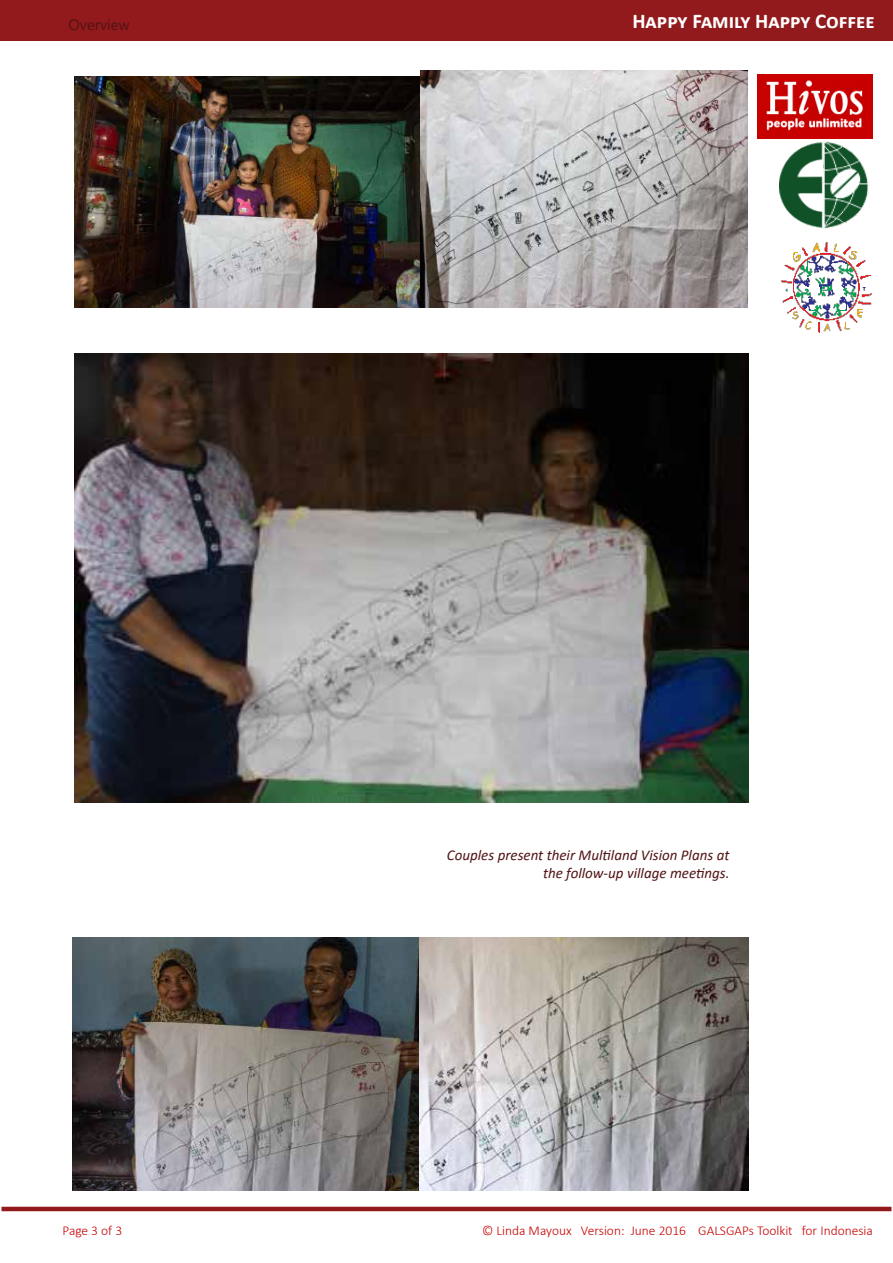
<style>
.page{position:relative;width:893px;height:1263px;background:#fff}
.page>*{position:absolute;margin:0;border:0;box-sizing:border-box;transform-origin:0 0}
.t1{font:700 21px "Calibri";color:#fff}
.t2{font:italic 15px/18px "Calibri";color:#511314;text-align:right}
.t3{font:15px "Segoe UI";color:#511314}
.t4{font:300 13.5px "Calibri";color:#c80000}
</style>
<div class="page">
<img style="left:757px;top:74px;width:116px;height:64px">
<img style="left:781px;top:242px;width:91px;height:91px">
<div style="left:0;top:0;width:893px;height:40px;background:#921a1c"></div>
<hr style="left:2px;top:1207px;width:889px;height:4px;background:#921a1c">
<img style="left:779px;top:141px;width:90px;height:88px">
<img style="left:75px;top:353px;width:674px;height:450px">
<img style="left:75px;top:76px;width:346px;height:232px">
<img style="left:421px;top:71px;width:326px;height:237px">
<img style="left:72px;top:938px;width:347px;height:253px">
<img style="left:419px;top:938px;width:330px;height:253px">
<p class="t3" style="left:69px;top:13px;width:63px">Overview</p>
<h1 class="t1" style="left:632px;top:6px;width:244px">Happy Family Happy Coffee</h1>
<p class="t2" style="left:447px;top:845px;width:284px">Couples present their Multiland Vision Plans at the follow-up village meetings.</p>
<p class="t4" style="left:62px;top:1222px;width:61px">Page 3 of 3</p>
<p class="t4" style="left:482px;top:1222px;width:392px">© Linda Mayoux Version: June 2016 GALSGAPs Toolkit for Indonesia</p>
</div>
